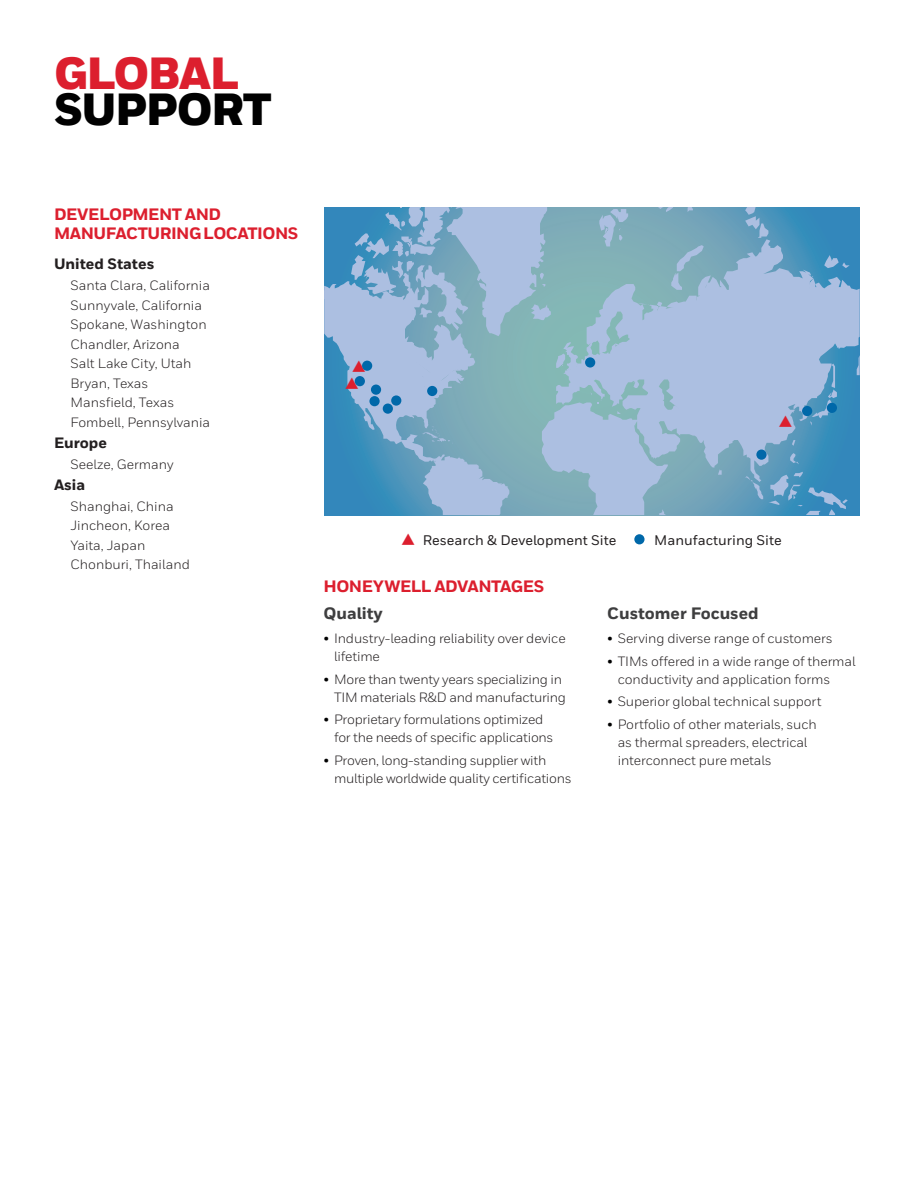
<style>
.page{position:relative;width:918px;height:1188px;background:#fff}
.page>*{position:absolute;margin:0;border:0;box-sizing:border-box;transform-origin:0 0}
._06_Inside__Heading{font:900 45px/36px "Honeywell Sans";letter-spacing:-.03em;color:#010101}
._09_Inside__Body_Hea{font:800 16.5px/19.5px "Honeywell Sans";letter-spacing:-.03em;color:#dc1f2e}
.t1{font:800 16.5px "Honeywell Sans";color:#3e3e3f}
.t2{font:16.35px "European Pi Three";color:#dc1f2e}
.t3{font:800 15px "Honeywell Sans";color:#231f20}
.t4{font:500 13.95px "Honeywell Sans";color:#231f20}
.t5{font:13.5px/18px "Honeywell Sans";letter-spacing:-.01em;color:#231f20}
.s1{color:#dc1f2e}
.s2{color:#010101}
</style>
<div class="page">
<svg style="left:324px;top:207px;width:536px;height:308px;background:#84aecb"></svg>
<div style="left:802px;top:406px;width:10px;height:10px;background:#0068a9;border-radius:50%"></div>
<div style="left:827px;top:403px;width:10px;height:10px;background:#0068a9;border-radius:50%"></div>
<div style="left:371px;top:385px;width:10px;height:10px;background:#0068a9;border-radius:50%"></div>
<div style="left:585px;top:357px;width:10px;height:11px;background:#0068a9;border-radius:50%"></div>
<div style="left:383px;top:404px;width:10px;height:10px;background:#0068a9;border-radius:50%"></div>
<div style="left:369px;top:396px;width:11px;height:10px;background:#0068a9;border-radius:50%"></div>
<div style="left:756px;top:450px;width:11px;height:10px;background:#0068a9;border-radius:50%"></div>
<div style="left:391px;top:395px;width:10px;height:11px;background:#0068a9;border-radius:50%"></div>
<div style="left:634px;top:534px;width:11px;height:10px;background:#0068a9;border-radius:50%"></div>
<div style="left:362px;top:361px;width:10px;height:10px;background:#0068a9;border-radius:50%"></div>
<div style="left:355px;top:376px;width:10px;height:10px;background:#0068a9;border-radius:50%"></div>
<div style="left:427px;top:386px;width:10px;height:10px;background:#0068a9;border-radius:50%"></div>
<p class="_06_Inside__Heading" style="left:54px;top:57px;width:219px"><span class="s1">GLOBAL<br></span>SUPPORT</p>
<p class="_09_Inside__Body_Hea" style="left:54px;top:205px;width:246px">DEVELOPMENT AND<br>MANUFACTURING LOCATIONS</p>
<p class="t3" style="left:54px;top:255px;width:102px">United States</p>
<p class="t5" style="left:70px;top:277px;width:141px">Santa Clara, California</p>
<p class="t5" style="left:70px;top:296px;width:133px">Sunnyvale, California</p>
<p class="t5" style="left:70px;top:316px;width:138px">Spokane, Washington</p>
<p class="t5" style="left:70px;top:335px;width:111px">Chandler, Arizona</p>
<p class="t5" style="left:70px;top:355px;width:122px">Salt Lake City, Utah</p>
<p class="t5" style="left:70px;top:374px;width:79px">Bryan, Texas</p>
<p class="t5" style="left:70px;top:394px;width:105px">Mansfield, Texas</p>
<p class="t5" style="left:70px;top:413px;width:141px">Fombell, Pennsylvania</p>
<p class="t3" style="left:54px;top:433px;width:55px">Europe</p>
<p class="t5" style="left:70px;top:455px;width:105px">Seelze, Germany</p>
<p class="t3" style="left:54px;top:475px;width:33px">Asia</p>
<p class="t5" style="left:70px;top:497px;width:105px">Shanghai, China</p>
<p class="t5" style="left:70px;top:517px;width:101px">Jincheon, Korea</p>
<p class="t5" style="left:70px;top:536px;width:76px">Yaita, Japan</p>
<p class="t5" style="left:70px;top:556px;width:121px">Chonburi, Thailand</p>
<p class="t2" style="left:348px;top:373px;width:15px;rotate:-90deg">E</p>
<p class="t2" style="left:341px;top:390px;width:15px;rotate:-90deg">E</p>
<p class="t2" style="left:775px;top:428px;width:15px;rotate:-90deg">E</p>
<p class="t2" style="left:397px;top:546px;width:15px;rotate:-90deg">E</p>
<p class="t4" style="left:423px;top:532px;width:195px">Research &amp; Development Site</p>
<p class="t4" style="left:654px;top:532px;width:129px">Manufacturing Site</p>
<p class="_09_Inside__Body_Hea" style="left:324px;top:577px;width:222px">HONEYWELL ADVANTAGES</p>
<p class="t1" style="left:324px;top:603px;width:61px">Quality</p>
<p class="t5" style="left:334px;top:629px;width:233px;text-indent:-10px"><span class="s2">•</span> Industry-leading reliability over device lifetime</p>
<p class="t5" style="left:324px;top:670px;width:244px;text-align:right"><span class="s2">•</span> More than twenty years specializing in<br>TIM materials R&amp;D and manufacturing</p>
<p class="t5" style="left:334px;top:710px;width:221px;text-indent:-10px"><span class="s2">•</span> Proprietary formulations optimized for the needs of specific applications</p>
<p class="t5" style="left:334px;top:751px;width:239px;text-indent:-10px"><span class="s2">•</span> Proven, long-standing supplier with multiple worldwide quality certifications</p>
<p class="t1" style="left:607px;top:603px;width:153px">Customer Focused</p>
<p class="t5" style="left:607px;top:629px;width:227px"><span class="s2">•</span> Serving diverse range of customers</p>
<p class="t5" style="left:618px;top:652px;width:239px;text-indent:-10px"><span class="s2">•</span> TIMs offered in a wide range of thermal conductivity and application forms</p>
<p class="t5" style="left:607px;top:692px;width:216px"><span class="s2">•</span> Superior global technical support</p>
<p class="t5" style="left:607px;top:715px;width:211px;text-align:center"><span class="s2">•</span> Portfolio of other materials, such as thermal spreaders, electrical</p>
<p class="t5" style="left:618px;top:751px;width:155px">interconnect pure metals</p>
</div>
